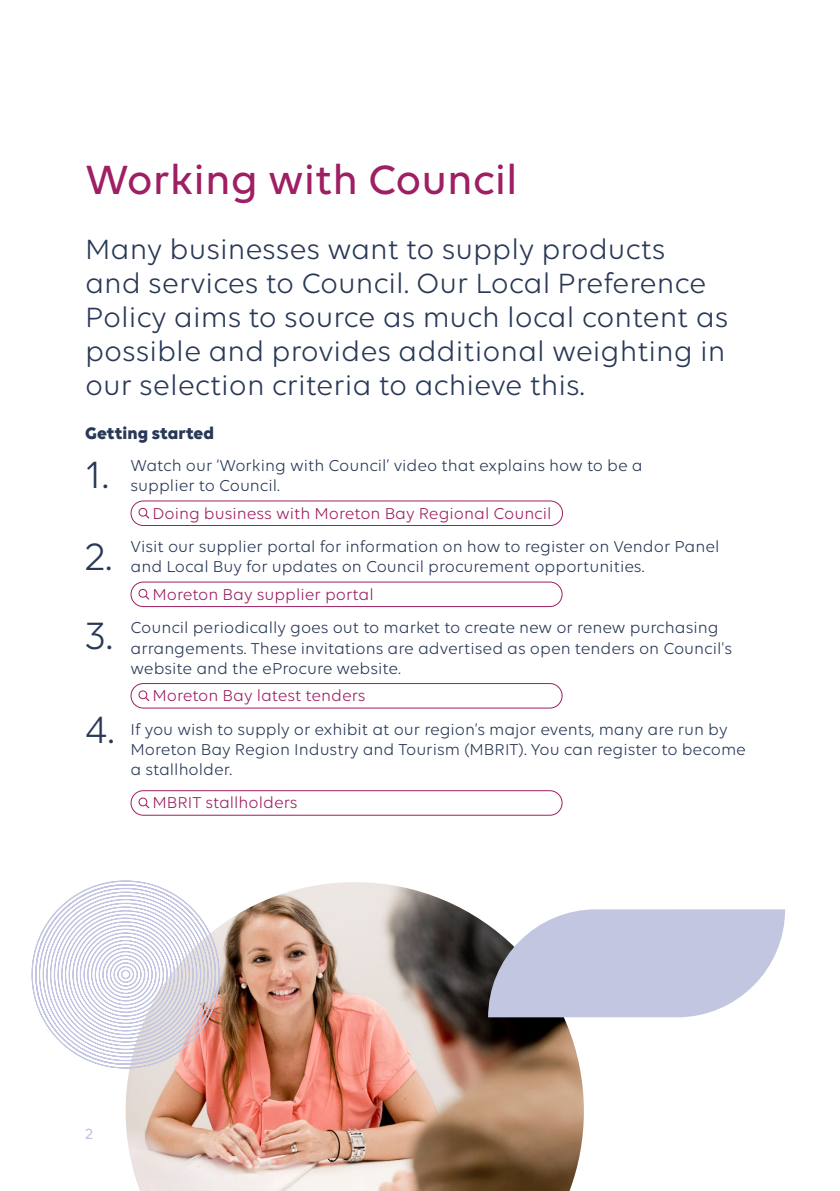
<style>
.page{position:relative;width:840px;height:1191px;background:#fff}
.page>*{position:absolute;margin:0;border:0;box-sizing:border-box;transform-origin:0 0}
.t1{font:500 44px "Volte";color:#9e1f63}
.t2{font:41px/80.4px "Volte";color:#283856;text-align:justify}
.t3{font:30px/34px "Volte";color:#283856}
.t4{font:700 18px "Volte";color:#283856}
.t5{font:17px/20.4px "Volte";color:#283856}
.t6{font:17px "Volte";color:#9e1f63}
.t7{font:500 16px "Volte";color:#c3c6e1}
</style>
<div class="page">
<img style="left:125px;top:882px;width:458px;height:309px">
<svg style="left:138px;top:508px;width:11px;height:10px"></svg>
<div style="left:130px;top:500px;width:432px;height:26px;border:1px solid #9e1f63;border-radius:12px"></div>
<svg style="left:138px;top:589px;width:11px;height:10px"></svg>
<div style="left:130px;top:581px;width:432px;height:26px;border:1px solid #9e1f63;border-radius:12px"></div>
<svg style="left:138px;top:690px;width:11px;height:11px"></svg>
<div style="left:130px;top:683px;width:432px;height:25px;border:1px solid #9e1f63;border-radius:12px"></div>
<svg style="left:138px;top:797px;width:11px;height:11px"></svg>
<div style="left:130px;top:790px;width:432px;height:25px;border:1px solid #9e1f63;border-radius:12px"></div>
<svg style="left:31px;top:880px;width:189px;height:188px"></svg>
<svg style="left:488px;top:909px;width:296px;height:108px;background:#c6c9df"></svg>
<h1 class="t1" style="left:85px;top:154px;width:434px">Working with Council</h1>
<h3 class="t3" style="left:85px;top:232px;width:644px">Many businesses want to supply products and services to Council. Our Local Preference Policy aims to source as much local content as possible and provides additional weighting in our selection criteria to achieve this.</h3>
<p class="t4" style="left:85px;top:422px;width:130px">Getting started</p>
<p class="t5" style="left:130px;top:455px;width:513px">Watch our ‘Working with Council’ video that explains how to be a supplier to Council.</p>
<p class="t6" style="left:152px;top:503px;width:400px">Doing business with Moreton Bay Regional Council</p>
<p class="t5" style="left:130px;top:536px;width:590px">Visit our supplier portal for information on how to register on Vendor Panel and Local Buy for updates on Council procurement opportunities.</p>
<p class="t6" style="left:152px;top:584px;width:223px">Moreton Bay supplier portal</p>
<p class="t5" style="left:130px;top:617px;width:602px">Council periodically goes out to market to create new or renew purchasing arrangements. These invitations are advertised as open tenders on Council's website and the eProcure website.</p>
<p class="t6" style="left:152px;top:686px;width:215px">Moreton Bay latest tenders</p>
<p class="t5" style="left:130px;top:718px;width:616px">If you wish to supply or exhibit at our region’s major events, many are run by<br>Moreton Bay Region Industry and Tourism (MBRIT). You can register to become a stallholder.</p>
<p class="t6" style="left:152px;top:793px;width:147px">MBRIT stallholders</p>
<h2 class="t2" style="left:85px;top:434px;width:29px">1.<br>2.<br>3.</h2>
<h2 class="t2" style="left:85px;top:689px;width:31px">4.</h2>
<p class="t7" style="left:85px;top:1124px;width:10px">2</p>
</div>
